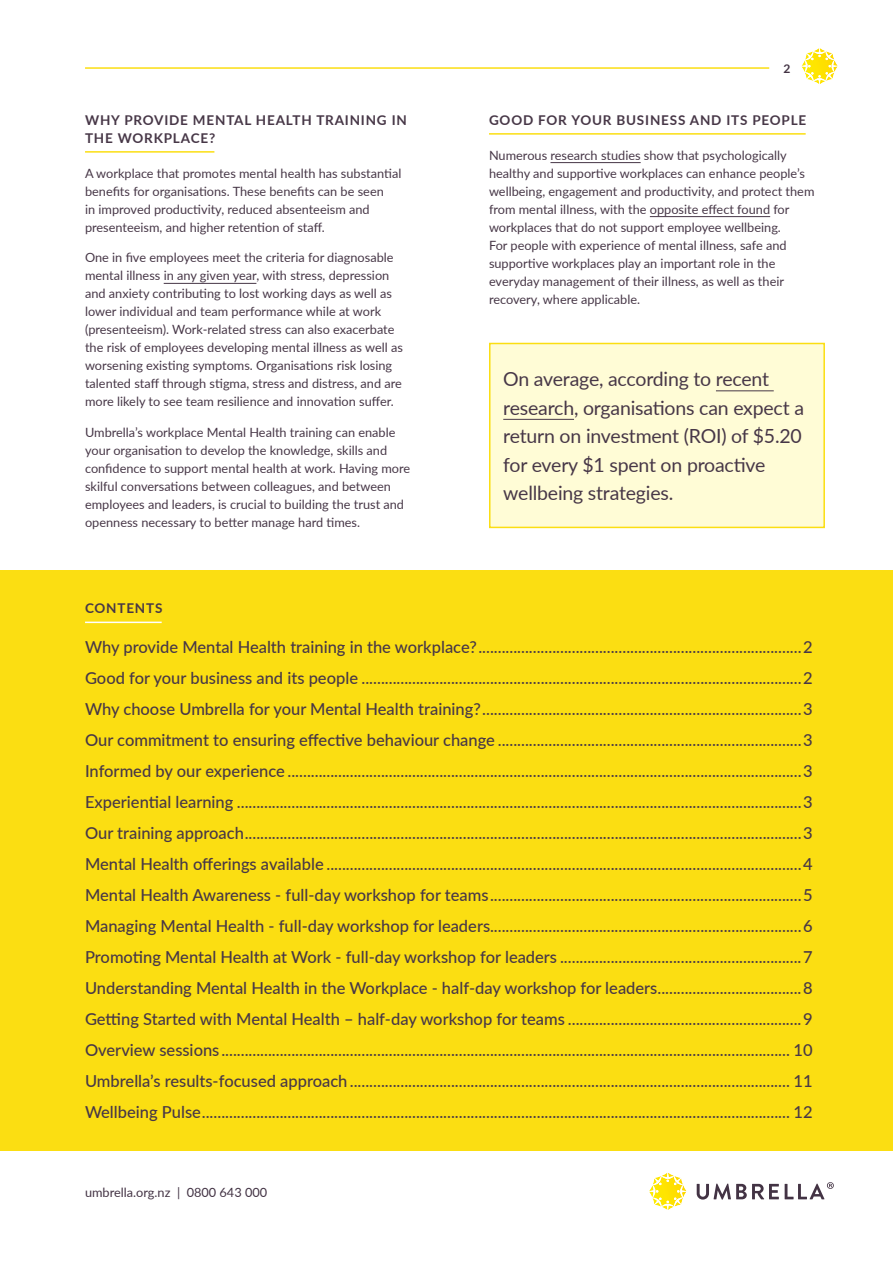
<style>
.page{position:relative;width:893px;height:1263px;background:#fff}
.page>*{position:absolute;margin:0;border:0;box-sizing:border-box;transform-origin:0 0}
.t1{font:19.5px/28.5px "Lato";letter-spacing:-.01em;color:#473747}
.t2{font:500 16.5px/31px "Lato";color:#473747;text-align:justify}
.t3{font:700 13.5px/18px "Lato";letter-spacing:.06em;color:#473747}
.t4{font:12.75px/18px "Lato";color:#473747}
.t5{font:12.75px "Lato";color:#433344}
.t6{font:700 12px "Lato";color:#433344}
</style>
<div class="page">
<svg style="left:649px;top:1173px;width:38px;height:37px"></svg>
<svg style="left:697px;top:1183px;width:82px;height:16px"></svg>
<svg style="left:785px;top:1182px;width:49px;height:17px"></svg>
<hr style="left:85px;top:151px;width:129px;height:2px;background:#fbde12">
<hr style="left:164px;top:283px;width:92px;height:1px;background:#473747">
<hr style="left:489px;top:133px;width:317px;height:2px;background:#fbde12">
<hr style="left:550px;top:162px;width:91px;height:1px;background:#473747">
<hr style="left:650px;top:216px;width:120px;height:1px;background:#473747">
<div style="left:0;top:570px;width:893px;height:580px;background:#fbde12"></div>
<hr style="left:85px;top:622px;width:77px;height:1px;background:#fff">
<div style="left:490px;top:343px;width:334px;height:184px;background:#fffcd6"></div>
<hr style="left:716px;top:390px;width:58px;height:1px;background:#473747">
<hr style="left:503px;top:419px;width:71px;height:1px;background:#473747">
<div style="left:489px;top:343px;width:336px;height:185px;border:2px solid #fbde12"></div>
<hr style="left:85px;top:67px;width:684px;height:2px;background:#fbde12">
<svg style="left:801px;top:48px;width:37px;height:36px"></svg>
<p class="t3" style="left:85px;top:112px;width:323px">WHY PROVIDE MENTAL HEALTH TRAINING IN<br>THE WORKPLACE?</p>
<p class="t4" style="left:85px;top:163px;width:318px">A workplace that promotes mental health has substantial benefits for organisations. These benefits can be seen<br>in improved productivity, reduced absenteeism and presenteeism, and higher retention of staff.</p>
<p class="t4" style="left:85px;top:248px;width:319px">One in five employees meet the criteria for diagnosable mental illness in any given year, with stress, depression and anxiety contributing to lost working days as well as lower individual and team performance while at work (presenteeism). Work-related stress can also exacerbate the risk of employees developing mental illness as well as worsening existing symptoms. Organisations risk losing talented staff through stigma, stress and distress, and are more likely to see team resilience and innovation suffer.</p>
<p class="t4" style="left:85px;top:423px;width:327px">Umbrella’s workplace Mental Health training can enable your organisation to develop the knowledge, skills and confidence to support mental health at work. Having more skilful conversations between colleagues, and between employees and leaders, is crucial to building the trust and openness necessary to better manage hard times.</p>
<p class="t6" style="left:783px;top:64px;width:8px">2</p>
<p class="t3" style="left:489px;top:112px;width:319px">GOOD FOR YOUR BUSINESS AND ITS PEOPLE</p>
<p class="t4" style="left:489px;top:145px;width:327px">Numerous research studies show that psychologically healthy and supportive workplaces can enhance people’s wellbeing, engagement and productivity, and protect them from mental illness, with the opposite effect found for workplaces that do not support employee wellbeing.<br>For people with experience of mental illness, safe and supportive workplaces play an important role in the everyday management of their illness, as well as their recovery, where applicable.</p>
<p class="t1" style="left:503px;top:364px;width:302px">On average, according to recent research, organisations can expect a return on investment (ROI) of $5.20 for every $1 spent on proactive wellbeing strategies.</p>
<p class="t3" style="left:85px;top:600px;width:79px">CONTENTS</p>
<p class="t2" style="left:85px;top:630px;width:729px">Why provide Mental Health training in the workplace? ...................................................................................2<br>Good for your business and its people .................................................................................................................2<br>Why choose Umbrella for your Mental Health training? ..................................................................................3<br>Our commitment to ensuring effective behaviour change ..............................................................................3<br>Informed by our experience ....................................................................................................................................3<br>Experiential learning .................................................................................................................................................3<br>Our training approach ...............................................................................................................................................3<br>Mental Health offerings available ..........................................................................................................................4<br>Mental Health Awareness - full-day workshop for teams ................................................................................5<br>Managing Mental Health - full-day workshop for leaders................................................................................6<br>Promoting Mental Health at Work - full-day workshop for leaders ..............................................................7<br>Understanding Mental Health in the Workplace - half-day workshop for leaders .....................................8<br>Getting Started with Mental Health – half-day workshop for teams ............................................................9<br>Overview sessions .................................................................................................................................................. 10<br>Umbrella’s results-focused approach ................................................................................................................. 11<br>Wellbeing Pulse ....................................................................................................................................................... 12</p>
<p class="t5" style="left:85px;top:1187px;width:184px">umbrella.org.nz | 0800 643 000</p>
</div>
